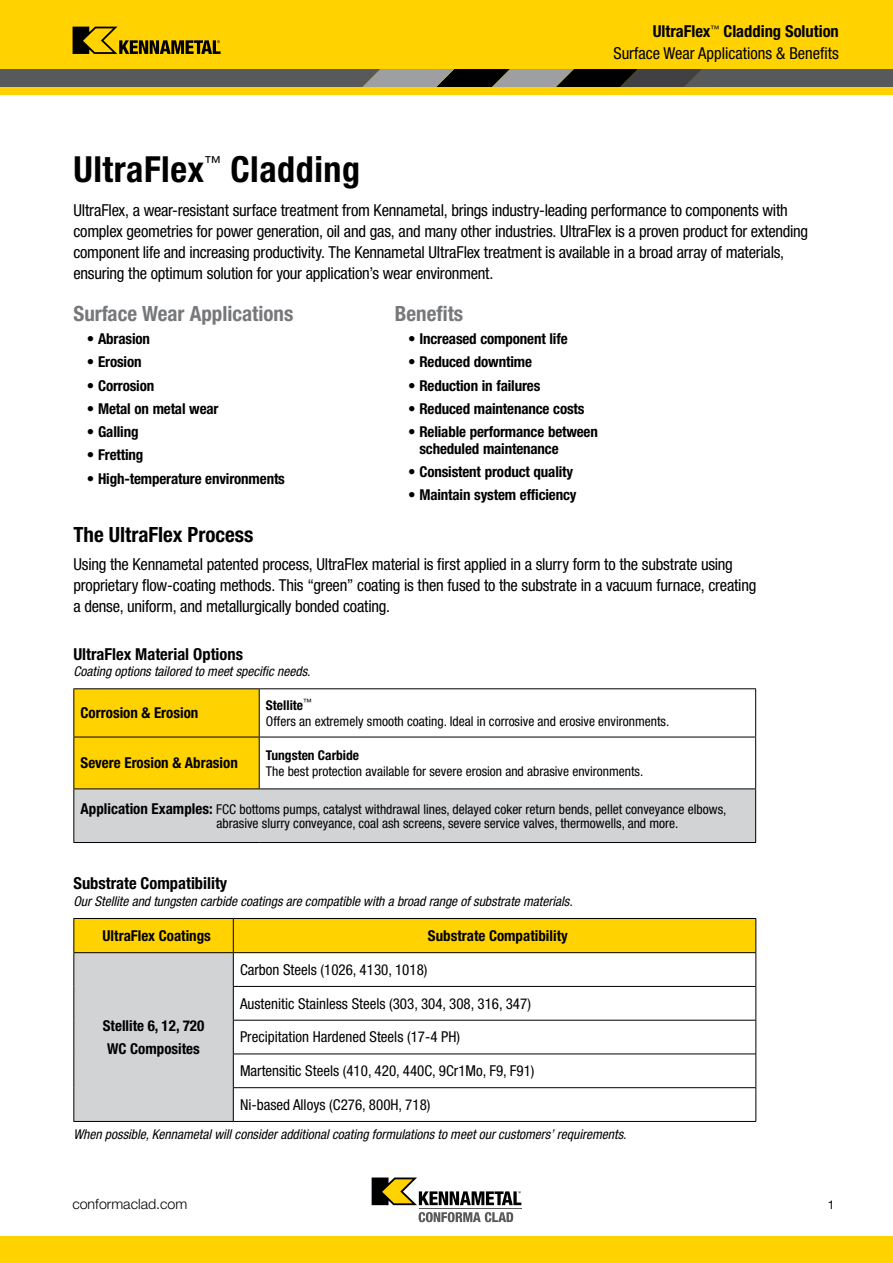
<style>
.page{position:relative;width:893px;height:1263px;background:#fff}
.page>*{position:absolute;margin:0;border:0;box-sizing:border-box;transform-origin:0 0}
.t1{font:700 condensed 36px "Helvetica Neue LT Std";letter-spacing:.015em;color:#000}
.t2{font:700 condensed 21px "Helvetica Neue LT Std";color:#77787b}
.t3{font:700 condensed 21px "Helvetica Neue LT Std";color:#000}
.t4{font:condensed 16.5px/21px "Helvetica Neue LT Std";letter-spacing:-.015em;color:#000}
.t5{font:700 condensed 16.5px "Helvetica Neue LT Std";color:#000}
.t6{font:700 condensed 15px/16.5px "Helvetica Neue LT Std";letter-spacing:-.01em;color:#000}
.t7{font:condensed 15px "Helvetica Neue LT Std";color:#000}
.t8{font:300 14.25px "Helvetica Neue LT Std";color:#000}
.t9{font:condensed 13.5px/16.2px "Helvetica Neue LT Std";color:#000}
.t10{font:italic condensed 13.5px "Helvetica Neue LT Std";color:#000}
.t11{font:700 condensed 13.5px "Helvetica Neue LT Std";color:#000}
.t12{font:12px "Helvetica Neue LT Std";color:#000}
.s1{font-weight:700}
.s2{font-weight:700;font-size:15px}
</style>
<div class="page">
<div style="left:0;top:0;width:893px;height:94px;background:#ffd200"></div>
<div style="left:0;top:1236px;width:893px;height:27px;background:#ffd200"></div>
<svg style="left:73px;top:27px;width:148px;height:27px"></svg>
<svg style="left:0;top:69px;width:893px;height:18px;background:#555657"></svg>
<hr style="left:419px;top:1208px;width:102px;height:1px;background:#58595b">
<svg style="left:419px;top:1212px;width:94px;height:10px"></svg>
<svg style="left:372px;top:1177px;width:149px;height:28px"></svg>
<div style="left:74px;top:689px;width:185px;height:99px;background:#ffd200"></div>
<svg style="left:260px;top:689px;width:495px;height:48px"></svg>
<div style="left:74px;top:789px;width:682px;height:53px;background:#d1d3d4"></div>
<hr style="left:73px;top:688px;width:186px;height:1px;background:#000">
<hr style="left:73px;top:689px;width:1px;height:48px;background:#000">
<hr style="left:259px;top:688px;width:497px;height:1px;background:#000">
<hr style="left:259px;top:689px;width:1px;height:48px;background:#000">
<hr style="left:755px;top:689px;width:1px;height:48px;background:#000">
<hr style="left:73px;top:737px;width:1px;height:51px;background:#000">
<hr style="left:259px;top:737px;width:497px;height:1px;background:#000">
<hr style="left:259px;top:737px;width:1px;height:51px;background:#000">
<hr style="left:755px;top:737px;width:1px;height:51px;background:#000">
<hr style="left:73px;top:789px;width:1px;height:53px;background:#000">
<hr style="left:755px;top:789px;width:1px;height:53px;background:#000">
<hr style="left:73px;top:737px;width:186px;height:1px;background:#000">
<hr style="left:73px;top:788px;width:186px;height:1px;background:#000">
<hr style="left:259px;top:788px;width:497px;height:1px;background:#000">
<hr style="left:73px;top:842px;width:186px;height:1px;background:#000">
<hr style="left:259px;top:842px;width:497px;height:1px;background:#000">
<div style="left:74px;top:918px;width:159px;height:35px;background:#ffd200"></div>
<div style="left:233px;top:918px;width:523px;height:35px;background:#ffd200"></div>
<div style="left:74px;top:953px;width:159px;height:168px;background:#d1d3d4"></div>
<hr style="left:233px;top:918px;width:523px;height:1px;background:#000">
<hr style="left:73px;top:953px;width:1px;height:33px;background:#000">
<hr style="left:73px;top:986px;width:1px;height:34px;background:#000">
<hr style="left:233px;top:986px;width:523px;height:1px;background:#000">
<hr style="left:73px;top:1020px;width:1px;height:34px;background:#000">
<hr style="left:233px;top:1020px;width:523px;height:1px;background:#000">
<hr style="left:73px;top:1054px;width:1px;height:34px;background:#000">
<hr style="left:73px;top:1088px;width:1px;height:33px;background:#000">
<hr style="left:233px;top:1053px;width:523px;height:1px;background:#000">
<hr style="left:233px;top:1087px;width:523px;height:1px;background:#000">
<hr style="left:73px;top:1121px;width:160px;height:1px;background:#000">
<hr style="left:233px;top:1121px;width:523px;height:1px;background:#000">
<hr style="left:756px;top:919px;width:1px;height:34px;background:#000">
<hr style="left:756px;top:953px;width:1px;height:33px;background:#000">
<hr style="left:756px;top:986px;width:1px;height:34px;background:#000">
<hr style="left:756px;top:1020px;width:1px;height:34px;background:#000">
<hr style="left:756px;top:1054px;width:1px;height:34px;background:#000">
<hr style="left:756px;top:1088px;width:1px;height:33px;background:#000">
<hr style="left:73px;top:918px;width:160px;height:1px;background:#000">
<hr style="left:73px;top:919px;width:1px;height:33px;background:#000">
<hr style="left:233px;top:919px;width:1px;height:33px;background:#000">
<hr style="left:73px;top:952px;width:160px;height:1px;background:#000">
<hr style="left:233px;top:952px;width:523px;height:1px;background:#000">
<hr style="left:233px;top:953px;width:1px;height:33px;background:#000">
<hr style="left:233px;top:987px;width:1px;height:33px;background:#000">
<hr style="left:233px;top:1020px;width:1px;height:33px;background:#000">
<hr style="left:233px;top:1054px;width:1px;height:33px;background:#000">
<hr style="left:233px;top:1088px;width:1px;height:33px;background:#000">
<p class="t5" style="left:648px;top:20px;width:188px">UltraFlex<sup>™</sup> Cladding Solution</p>
<p class="t5" style="left:653px;top:21px;width:188px">UltraFlex<sup>™</sup> Cladding Solution</p>
<h1 class="t1" style="left:73px;top:147px;width:288px">UltraFlex<sup>™</sup> Cladding</h1>
<p class="t4" style="left:613px;top:42px;width:227px">Surface Wear Applications &amp; Benefits</p>
<p class="t4" style="left:73px;top:199px;width:736px">UltraFlex, a wear-resistant surface treatment from Kennametal, brings industry-leading performance to components with complex geometries for power generation, oil and gas, and many other industries. UltraFlex is a proven product for extending component life and increasing productivity. The Kennametal UltraFlex treatment is available in a broad array of materials, ensuring the optimum solution for your application’s wear environment.</p>
<p class="t2" style="left:73px;top:301px;width:221px">Surface Wear Applications</p>
<p class="t6" style="left:87px;top:330px;width:65px">• Abrasion</p>
<p class="t6" style="left:87px;top:353px;width:56px">• Erosion</p>
<p class="t6" style="left:87px;top:377px;width:69px">• Corrosion</p>
<p class="t6" style="left:87px;top:400px;width:133px">• Metal on metal wear</p>
<p class="t6" style="left:87px;top:423px;width:53px">• Galling</p>
<p class="t6" style="left:87px;top:446px;width:58px">• Fretting</p>
<p class="t6" style="left:87px;top:470px;width:200px">• High-temperature environments</p>
<p class="t2" style="left:395px;top:301px;width:70px">Benefits</p>
<p class="t6" style="left:408px;top:330px;width:161px">• Increased component life</p>
<p class="t6" style="left:408px;top:353px;width:125px">• Reduced downtime</p>
<p class="t6" style="left:408px;top:377px;width:134px">• Reduction in failures</p>
<p class="t6" style="left:408px;top:400px;width:178px">• Reduced maintenance costs</p>
<p class="t6" style="left:419px;top:423px;width:180px;text-indent:-11px">• Reliable performance between scheduled maintenance</p>
<p class="t6" style="left:408px;top:463px;width:166px">• Consistent product quality</p>
<p class="t6" style="left:408px;top:486px;width:170px">• Maintain system efficiency</p>
<p class="t3" style="left:73px;top:522px;width:182px">The UltraFlex Process</p>
<p class="t4" style="left:73px;top:554px;width:684px">Using the Kennametal patented process, UltraFlex material is first applied in a slurry form to the substrate using proprietary flow-coating methods. This “green” coating is then fused to the substrate in a vacuum furnace, creating a dense, uniform, and metallurgically bonded coating.</p>
<p class="t5" style="left:73px;top:644px;width:171px">UltraFlex Material Options</p>
<p class="t10" style="left:73px;top:664px;width:238px">Coating options tailored to meet specific needs.</p>
<p class="t6" style="left:81px;top:704px;width:119px">Corrosion &amp; Erosion</p>
<p class="t9" style="left:266px;top:697px;width:405px"><span class="s1">Stellite</span><sup>™<br></sup>Offers an extremely smooth coating. Ideal in corrosive and erosive environments.</p>
<p class="t6" style="left:81px;top:754px;width:159px">Severe Erosion &amp; Abrasion</p>
<p class="t11" style="left:266px;top:747px;width:95px">Tungsten Carbide</p>
<p class="t9" style="left:266px;top:763px;width:379px">The best protection available for severe erosion and abrasive environments.</p>
<p class="t9" style="left:217px;top:803px;width:511px;line-height:13.5px;text-indent:-136px"><span class="s2">Application Examples:</span> FCC bottoms pumps, catalyst withdrawal lines, delayed coker return bends, pellet conveyance elbows, abrasive slurry conveyance, coal ash screens, severe service valves, thermowells, and more.</p>
<p class="t5" style="left:73px;top:873px;width:155px">Substrate Compatibility</p>
<p class="t10" style="left:73px;top:893px;width:501px">Our Stellite and tungsten carbide coatings are compatible with a broad range of substrate materials.</p>
<p class="t6" style="left:103px;top:927px;width:110px">UltraFlex Coatings</p>
<p class="t6" style="left:428px;top:927px;width:141px">Substrate Compatibility</p>
<p class="t6" style="left:103px;top:1014px;width:103px;line-height:22.5px">Stellite 6, 12, 720<br>WC Composites</p>
<p class="t7" style="left:240px;top:961px;width:189px">Carbon Steels (1026, 4130, 1018)</p>
<p class="t7" style="left:240px;top:995px;width:292px">Austenitic Stainless Steels (303, 304, 308, 316, 347)</p>
<p class="t7" style="left:240px;top:1028px;width:221px">Precipitation Hardened Steels (17-4 PH)</p>
<p class="t7" style="left:240px;top:1062px;width:296px">Martensitic Steels (410, 420, 440C, 9Cr1Mo, F9, F91)</p>
<p class="t7" style="left:240px;top:1096px;width:192px">Ni-based Alloys (C276, 800H, 718)</p>
<p class="t10" style="left:73px;top:1127px;width:554px">When possible, Kennametal will consider additional coating formulations to meet our customers’ requirements.</p>
<p class="t8" style="left:72px;top:1195px;width:117px">conformaclad.com</p>
<p class="t12" style="left:828px;top:1197px;width:8px">1</p>
</div>
